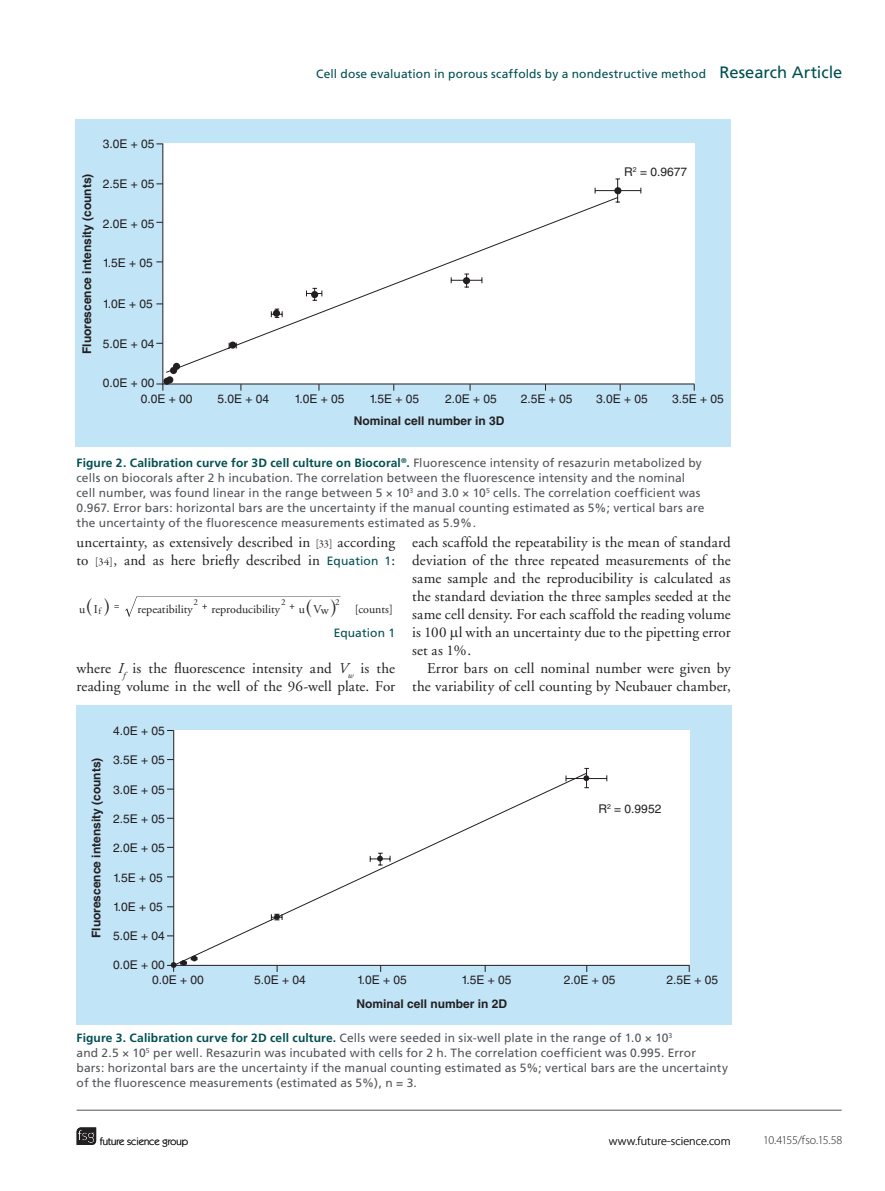
<style>
.page{position:relative;width:885px;height:1191px;background:#fff}
.page>*{position:absolute;margin:0;border:0;box-sizing:border-box;transform-origin:0 0}
.t1{font:17.1px "MM Variable A";color:#231f20;scale:1.05 1}
.t2{font:15px/18px "Adobe Garamond";letter-spacing:.005em;color:#231f20}
.t3{font:12px/15px "Frutiger";letter-spacing:.01em;color:#52555a}
.t4{font:12px "Helvetica LT Std";color:#231f20}
.t5{font:700 12px "Helvetica LT Std";color:#231f20}
.t6{font:12px "Frutiger";letter-spacing:.01em;color:#004f51}
.t7{font:12px "Adobe Garamond Pro";color:#231f20}
.t8{font:300 12px "Myriad Pro";letter-spacing:.005em;color:#231f20}
.t9{font:300 12px "Myriad Pro";letter-spacing:-.04em;color:#231f20}
.t10{font:10.5px "Itc Kabel";color:#231f20}
.t11{font:9px "Adobe Garamond Pro";color:#231f20}
.s1{font-size:16.5px}
.s2{font-weight:700;color:#004f51}
.s3{font-family:"Garamond Premr Pro";font-size:10.5px}
.s4{font-family:"Frutiger";font-size:12px;color:#004f51}
.s5{font-style:italic}
</style>
<div class="page">
<svg style="left:77px;top:1127px;width:19px;height:18px"></svg>
<hr style="left:77px;top:1109px;width:764px;height:1px;background:#52555a">
<svg style="left:125px;top:596px;width:215px;height:21px"></svg>
<div style="left:75px;top:119px;width:655px;height:327px;background:#c1e4f7"></div>
<div style="left:156px;top:143px;width:538px;height:248px;background:#fff"></div>
<div style="left:77px;top:705px;width:654px;height:319px;background:#c1e4f7"></div>
<div style="left:173px;top:730px;width:517px;height:236px;background:#fff"></div>
<svg style="left:583px;top:775px;width:6px;height:6px"></svg>
<svg style="left:370px;top:853px;width:20px;height:12px"></svg>
<svg style="left:271px;top:914px;width:12px;height:6px"></svg>
<svg style="left:167px;top:955px;width:30px;height:16px"></svg>
<p class="t6" style="left:316px;top:67px;width:527px">Cell dose evaluation in porous scaffolds by a nondestructive method <span class="s1">Research Article</span></p>
<p class="t5" style="left:80px;top:354px;width:182px;rotate:-90deg">Fluorescence intensity (counts)</p>
<p class="t4" style="left:103px;top:137px;width:53px">3.0E + 05</p>
<p class="t4" style="left:103px;top:177px;width:53px">2.5E + 05</p>
<p class="t4" style="left:103px;top:216px;width:53px">2.0E + 05</p>
<p class="t4" style="left:103px;top:255px;width:51px">1.5E + 05</p>
<p class="t4" style="left:103px;top:297px;width:51px">1.0E + 05</p>
<p class="t4" style="left:103px;top:337px;width:53px">5.0E + 04</p>
<p class="t4" style="left:103px;top:376px;width:53px">0.0E + 00</p>
<p class="t4" style="left:624px;top:165px;width:64px">R<sup>2</sup> = 0.9677</p>
<p class="t4" style="left:141px;top:392px;width:53px">0.0E + 00</p>
<p class="t4" style="left:217px;top:392px;width:53px">5.0E + 04</p>
<p class="t4" style="left:294px;top:392px;width:51px">1.0E + 05</p>
<p class="t4" style="left:369px;top:392px;width:51px">1.5E + 05</p>
<p class="t4" style="left:445px;top:392px;width:53px">2.0E + 05</p>
<p class="t4" style="left:520px;top:392px;width:53px">2.5E + 05</p>
<p class="t4" style="left:596px;top:392px;width:53px">3.0E + 05</p>
<p class="t4" style="left:672px;top:392px;width:53px">3.5E + 05</p>
<p class="t5" style="left:353px;top:414px;width:152px">Nominal cell number in 3D</p>
<p class="t3" style="left:77px;top:455px;width:629px"><span class="s2">Figure 2. Calibration curve for 3D cell culture on Biocoral</span><sup>®</sup><span class="s2">.</span> Fluorescence intensity of resazurin metabolized by cells on biocorals after 2 h incubation. The correlation between the fluorescence intensity and the nominal cell number, was found linear in the range between 5 × 10<sup>3</sup> and 3.0 × 10<sup>5</sup> cells. The correlation coefficient was 0.967. Error bars: horizontal bars are the uncertainty if the manual counting estimated as 5%; vertical bars are the uncertainty of the fluorescence measurements estimated as 5.9%.</p>
<p class="t2" style="left:77px;top:533px;width:320px">uncertainty, as extensively described in <span class="s3">[33]</span> according to <span class="s3">[34]</span>, and as here briefly described in <span class="s4">Equation 1</span>:</p>
<p class="t7" style="left:79px;top:602px;width:23px">u I<sub>f</sub></p>
<p class="t7" style="left:137px;top:602px;width:57px">repeatibility</p>
<p class="t7" style="left:211px;top:602px;width:70px">reproducibility</p>
<p class="t7" style="left:299px;top:602px;width:24px">u V</p>
<p class="t7" style="left:354px;top:602px;width:40px">[counts]</p>
<h1 class="t1" style="left:103px;top:598px;width:8px">h</h1>
<h1 class="t1" style="left:305px;top:599px;width:31px">^ h</h1>
<p class="t6" style="left:334px;top:625px;width:63px">Equation 1</p>
<p class="t2" style="left:77px;top:659px;width:320px">where <span class="s5">I</span><sub>f</sub> is the fluorescence intensity and <span class="s5">V</span><sub>w</sub> is the reading volume in the well of the 96-well plate. For</p>
<h1 class="t1" style="left:86px;top:598px;width:34px">^ <sup>=</sup></h1>
<p class="t7" style="left:202px;top:598px;width:7px">+</p>
<p class="t7" style="left:289px;top:598px;width:7px">+</p>
<p class="t11" style="left:193px;top:597px;width:6px">2</p>
<p class="t11" style="left:281px;top:597px;width:6px">2</p>
<p class="t11" style="left:335px;top:597px;width:6px">2</p>
<p class="t7" style="left:321px;top:603px;width:9px">w</p>
<p class="t5" style="left:89px;top:938px;width:182px;rotate:-90deg">Fluorescence intensity (counts)</p>
<p class="t4" style="left:113px;top:723px;width:53px">4.0E + 05</p>
<p class="t4" style="left:113px;top:753px;width:53px">3.5E + 05</p>
<p class="t4" style="left:113px;top:782px;width:53px">3.0E + 05</p>
<p class="t4" style="left:113px;top:812px;width:53px">2.5E + 05</p>
<p class="t4" style="left:113px;top:841px;width:53px">2.0E + 05</p>
<p class="t4" style="left:113px;top:870px;width:51px">1.5E + 05</p>
<p class="t4" style="left:113px;top:899px;width:51px">1.0E + 05</p>
<p class="t4" style="left:113px;top:929px;width:53px">5.0E + 04</p>
<p class="t4" style="left:113px;top:958px;width:53px">0.0E + 00</p>
<p class="t2" style="left:412px;top:533px;width:320px;text-align:justify">each scaffold the repeatability is the mean of standard deviation of the three repeated measurements of the same sample and the reproducibility is calculated as the standard deviation the three samples seeded at the same cell density. For each scaffold the reading volume is 100 l with an uncertainty due to the pipetting error set as 1%.</p>
<p class="t2" style="left:412px;top:659px;width:320px;text-align:right">Error bars on cell nominal number were given by the variability of cell counting by Neubauer chamber,</p>
<p class="t4" style="left:598px;top:802px;width:64px">R<sup>2</sup> = 0.9952</p>
<p class="t4" style="left:152px;top:972px;width:53px">0.0E + 00</p>
<p class="t4" style="left:254px;top:972px;width:53px">5.0E + 04</p>
<p class="t4" style="left:357px;top:972px;width:51px">1.0E + 05</p>
<p class="t4" style="left:461px;top:972px;width:51px">1.5E + 05</p>
<p class="t4" style="left:563px;top:972px;width:53px">2.0E + 05</p>
<p class="t4" style="left:666px;top:972px;width:53px">2.5E + 05</p>
<p class="t5" style="left:356px;top:996px;width:152px">Nominal cell number in 2D</p>
<p class="t3" style="left:77px;top:1030px;width:653px"><span class="s2">Figure 3. Calibration curve for 2D cell culture.</span> Cells were seeded in six-well plate in the range of 1.0 × 10<sup>3<br></sup>and 2.5 × 10<sup>5</sup> per well. Resazurin was incubated with cells for 2 h. The correlation coefficient was 0.995. Error<br>bars: horizontal bars are the uncertainty if the manual counting estimated as 5%; vertical bars are the uncertainty of the fluorescence measurements (estimated as 5%), n = 3.</p>
<p class="t10" style="left:100px;top:1135px;width:90px">future science group</p>
<p class="t8" style="left:608px;top:1134px;width:123px">www.future-science.com</p>
<p class="t9" style="left:763px;top:1133px;width:81px">10.4155/fso.15.58</p>
</div>
